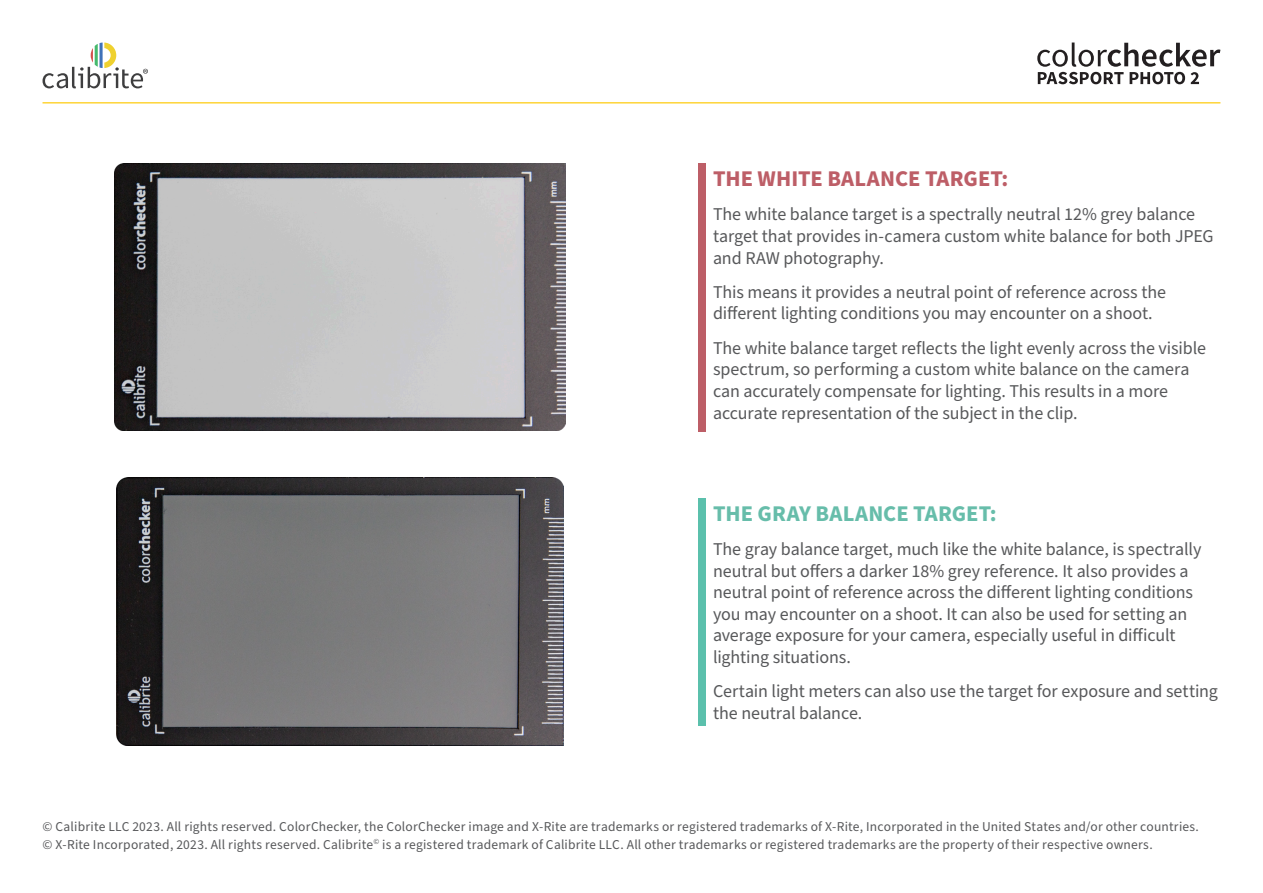
<style>
.page{position:relative;width:1263px;height:893px;background:#fff}
.page>*{position:absolute;margin:0;border:0;box-sizing:border-box;transform-origin:0 0}
.CC_Body_copy{font:700 22.5px "Source Sans Pro";color:#bd5e67}
.CC_Body_copy-2{font:700 22.5px "Source Sans Pro";letter-spacing:.005em;color:#67bdaa}
.CC_Body_copy-3{font:18px/21.6px "Source Sans Pro";letter-spacing:-.005em;color:#57585a}
.t1{font:13.5px/18px "Source Sans Pro";letter-spacing:.02em;color:#57585a}
</style>
<div class="page">
<svg style="left:43px;top:43px;width:105px;height:45px"></svg>
<hr style="left:43px;top:102px;width:1177px;height:2px;background:#fed437">
<svg style="left:1037px;top:43px;width:183px;height:41px"></svg>
<div style="left:698px;top:498px;width:7px;height:227px;background:#5bc0ac"></div>
<img style="left:117px;top:477px;width:447px;height:269px">
<div style="left:698px;top:163px;width:7px;height:268px;background:#bd5e67"></div>
<img style="left:115px;top:163px;width:450px;height:268px">
<p class="CC_Body_copy" style="left:713px;top:163px;width:297px">THE WHITE BALANCE TARGET:</p>
<p class="CC_Body_copy-3" style="left:713px;top:204px;width:502px">The white balance target is a spectrally neutral 12% grey balance target that provides in-camera custom white balance for both JPEG and RAW photography.</p>
<p class="CC_Body_copy-3" style="left:713px;top:282px;width:455px">This means it provides a neutral point of reference across the different lighting conditions you may encounter on a shoot.</p>
<p class="CC_Body_copy-3" style="left:713px;top:338px;width:494px">The white balance target reflects the light evenly across the visible spectrum, so performing a custom white balance on the camera can accurately compensate for lighting. This results in a more accurate representation of the subject in the clip.</p>
<p class="CC_Body_copy-2" style="left:713px;top:498px;width:285px">THE GRAY BALANCE TARGET:</p>
<p class="CC_Body_copy-3" style="left:713px;top:539px;width:490px">The gray balance target, much like the white balance, is spectrally neutral but offers a darker 18% grey reference. It also provides a neutral point of reference across the different lighting conditions you may encounter on a shoot. It can also be used for setting an average exposure for your camera, especially useful in difficult lighting situations.</p>
<p class="CC_Body_copy-3" style="left:713px;top:681px;width:507px">Certain light meters can also use the target for exposure and setting the neutral balance.</p>
<p class="t1" style="left:43px;top:818px;width:1158px">© Calibrite LLC 2023. All rights reserved. ColorChecker, the ColorChecker image and X-Rite are trademarks or registered trademarks of X-Rite, Incorporated in the United States and/or other countries. © X-Rite Incorporated, 2023. All rights reserved. Calibrite<sup>©</sup> is a registered trademark of Calibrite LLC. All other trademarks or registered trademarks are the property of their respective owners.</p>
</div>
